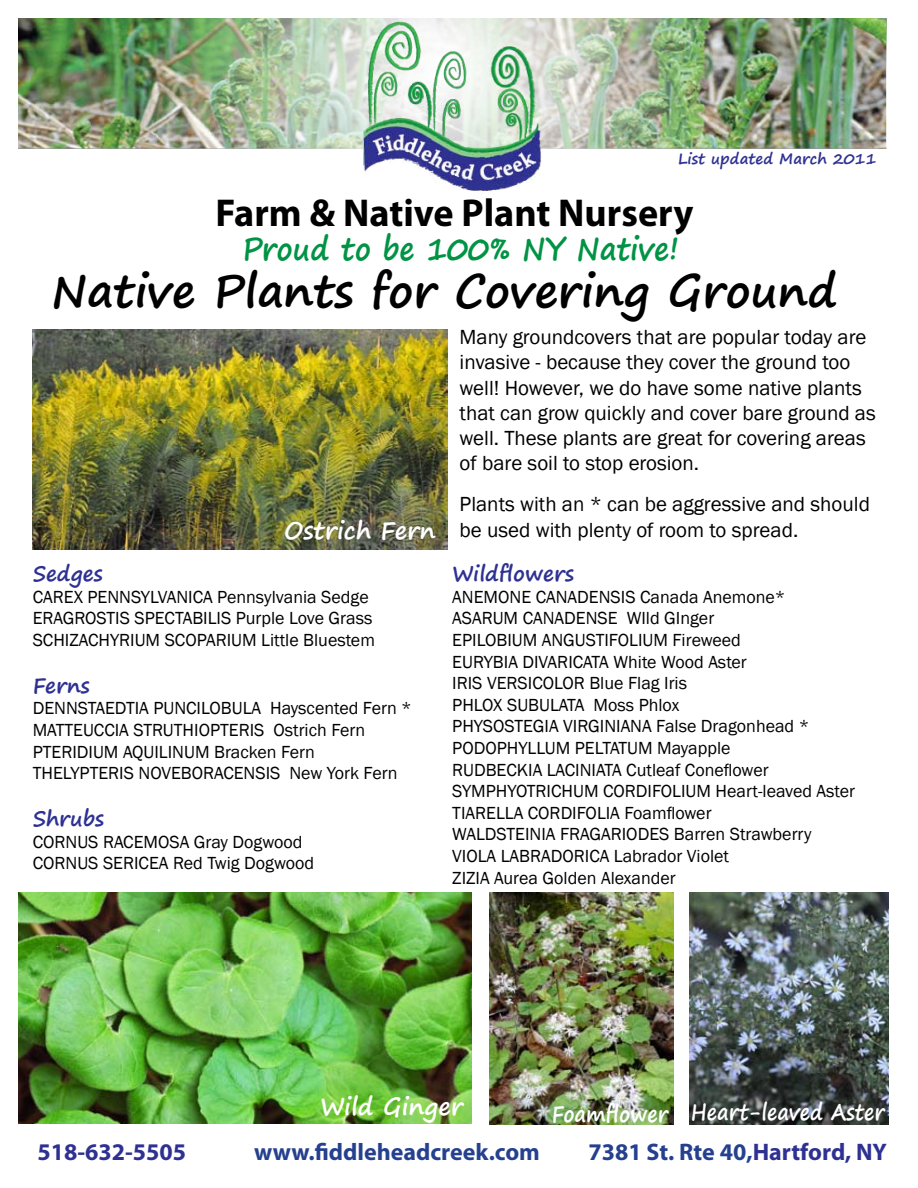
<style>
.page{position:relative;width:918px;height:1188px;background:#fff}
.page>*{position:absolute;margin:0;border:0;box-sizing:border-box;transform-origin:0 0}
.t1{font:700 45px "Segoe Print";color:#000}
.t2{font:700 39px "Myriad Pro";color:#000}
.t3{font:700 31.5px "Segoe Print";color:#009344;scale:.92 1}
.t4{font:700 24px "Myriad Pro";color:#25408f}
.t5{font:700 24px "Segoe Print";color:#fff}
.t6{font:700 24px "Myriad Pro";color:#2e3192}
.t7{font:700 22.5px "Segoe Print";color:#fff;scale:.88 1}
.t8{font:21px/25.2px "Franklin Gothic";color:#000}
.t9{font:700 21px "Segoe Print";color:#2e3192}
.t10{font:18px/21.6px "Franklin Gothic";color:#000}
.t11{font:700 15px "Segoe Print";color:#2e3192}
.s1{color:#2e3192}
</style>
<div class="page">
<img style="left:18px;top:18px;width:868px;height:174px">
<img style="left:18px;top:893px;width:453px;height:230px">
<img style="left:490px;top:893px;width:184px;height:231px">
<img style="left:33px;top:329px;width:415px;height:220px">
<img style="left:689px;top:893px;width:200px;height:232px">
<p class="t11" style="left:678px;top:145px;width:200px">List updated March 2011</p>
<h2 class="t2" style="left:216px;top:187px;width:479px">Farm &amp; Native Plant Nursery</h2>
<h3 class="t3" style="left:242px;top:220px;width:476px">Proud to be 100% NY Native!</h3>
<h1 class="t1" style="left:51px;top:250px;width:788px">Native Plants for Covering Ground</h1>
<h3 class="t5" style="left:284px;top:509px;width:153px">Ostrich Fern</h3>
<p class="t9" style="left:33px;top:555px;width:71px">Sedges</p>
<p class="t10" style="left:33px;top:586px;width:344px">CAREX PENNSYLVANICA Pennsylvania Sedge<br>ERAGROSTIS SPECTABILIS Purple Love Grass<br>SCHIZACHYRIUM SCOPARIUM Little Bluestem</p>
<p class="t9" style="left:33px;top:666px;width:59px">Ferns</p>
<p class="t10" style="left:33px;top:698px;width:381px">DENNSTAEDTIA PUNCILOBULA Hayscented Fern * MATTEUCCIA STRUTHIOPTERIS Ostrich Fern PTERIDIUM AQUILINUM Bracken Fern THELYPTERIS NOVEBORACENSIS New York Fern</p>
<p class="t9" style="left:33px;top:799px;width:73px">Shrubs</p>
<p class="t10" style="left:33px;top:831px;width:283px">CORNUS RACEMOSA Gray Dogwood<br>CORNUS SERICEA Red Twig Dogwood</p>
<p class="t8" style="left:460px;top:325px;width:418px">Many groundcovers that are popular today are invasive - because they cover the ground too well! However, we do have some native plants that can grow quickly and cover bare ground as well. These plants are great for covering areas of bare soil to stop erosion.</p>
<p class="t8" style="left:460px;top:492px;width:412px">Plants with an * can be aggressive and should be used with plenty of room to spread.</p>
<p class="t9" style="left:452px;top:555px;width:123px">Wildflowers</p>
<p class="t10" style="left:452px;top:586px;width:404px">ANEMONE CANADENSIS Canada Anemone* ASARUM CANADENSE WIld GInger<br>EPILOBIUM ANGUSTIFOLIUM Fireweed<br>EURYBIA DIVARICATA White Wood Aster<br>IRIS VERSICOLOR Blue Flag Iris<br>PHLOX SUBULATA Moss Phlox<br>PHYSOSTEGIA VIRGINIANA False Dragonhead * PODOPHYLLUM PELTATUM Mayapple<br>RUDBECKIA LACINIATA Cutleaf Coneflower SYMPHYOTRICHUM CORDIFOLIUM Heart-leaved Aster TIARELLA CORDIFOLIA Foamflower<br>WALDSTEINIA FRAGARIODES Barren Strawberry VIOLA LABRADORICA Labrador Violet<br>ZIZIA Aurea Golden Alexander</p>
<h3 class="t5" style="left:320px;top:1085px;width:144px">Wild Ginger</h3>
<p class="t7" style="left:552px;top:1092px;width:380px">Foamflower Heart-leaved Aster</p>
<h3 class="t6" style="left:38px;top:1137px;width:150px">518-632-5505</h3>
<h3 class="t4" style="left:254px;top:1137px;width:287px">www.fiddleheadcreek.com</h3>
<h3 class="t4" style="left:588px;top:1137px;width:300px">7381 St. Rte 40,<span class="s1">Hartford, NY</span></h3>
</div>
